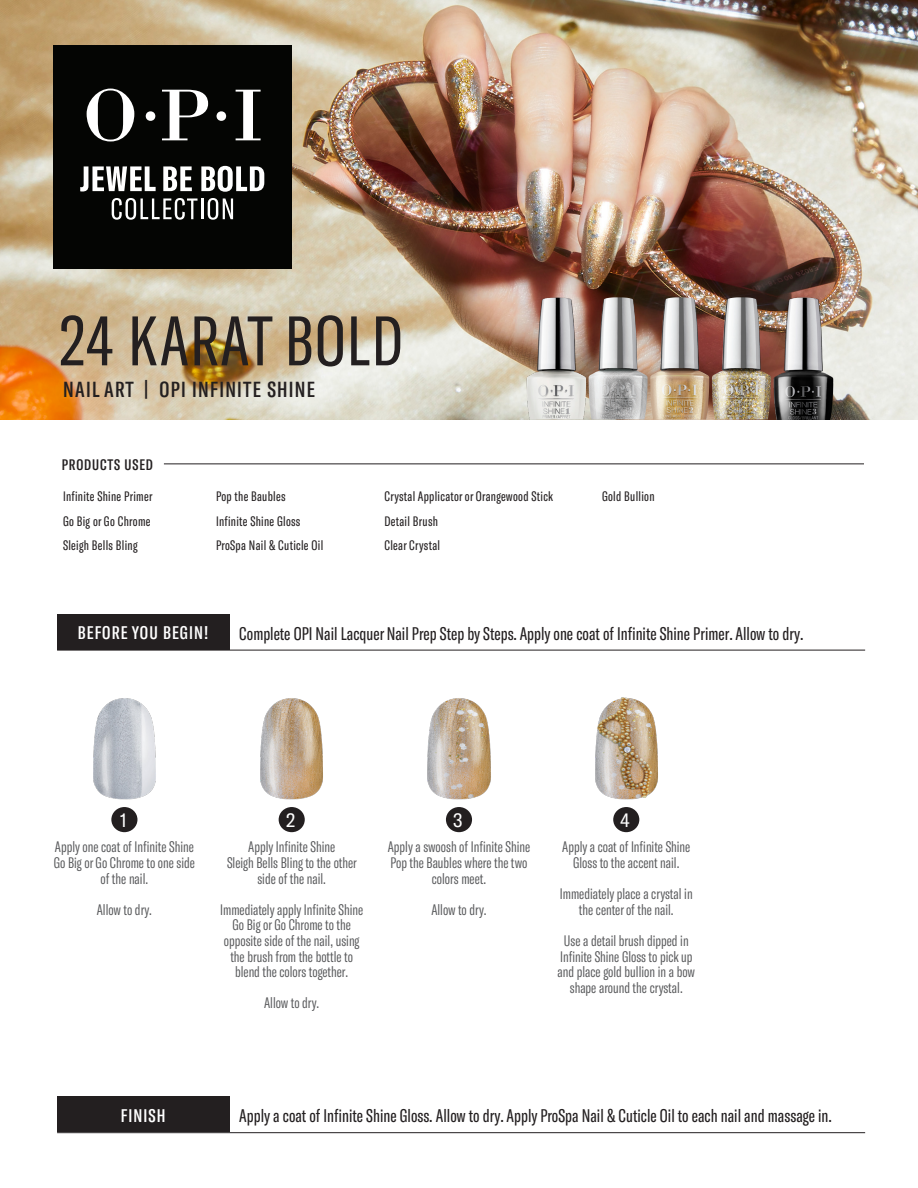
<style>
.page{position:relative;width:918px;height:1188px;background:#fff}
.page>*{position:absolute;margin:0;border:0;box-sizing:border-box;transform-origin:0 0}
.t1{font:extra-condensed 68.85px "GT America";letter-spacing:.02em;color:#231f20}
.t2{font:500 extra-condensed 21.45px "GT America";letter-spacing:.06em;color:#231f20}
.t3{font:condensed 19.5px "GT America";color:#fff}
.t4{font:extra-condensed 18px "GT America";color:#231f20}
.t5{font:500 extra-condensed 18px "GT America";letter-spacing:.06em;color:#fff}
.t6{font:300 extra-condensed 15px/15.6px "GT America";color:#57585a;text-align:center}
.t7{font:500 extra-condensed 15px "GT America";letter-spacing:.06em;color:#231f20}
.t8{font:extra-condensed 13.5px "GT America";letter-spacing:.02em;color:#231f20}
</style>
<div class="page">
<img style="left:0;top:0;width:918px;height:420px">
<img style="left:93px;top:698px;width:63px;height:122px">
<div style="left:111px;top:807px;width:26px;height:25px;background:#231f20;border-radius:50%"></div>
<img style="left:260px;top:698px;width:63px;height:122px">
<div style="left:279px;top:807px;width:26px;height:25px;background:#231f20;border-radius:50%"></div>
<img style="left:427px;top:698px;width:64px;height:122px">
<div style="left:446px;top:807px;width:26px;height:25px;background:#231f20;border-radius:50%"></div>
<img style="left:595px;top:697px;width:63px;height:123px">
<div style="left:613px;top:807px;width:26px;height:25px;background:#231f20;border-radius:50%"></div>
<div style="left:57px;top:614px;width:172px;height:36px;background:#231f20"></div>
<hr style="left:57px;top:650px;width:808px;height:1px;background:#231f20">
<hr style="left:164px;top:464px;width:700px;height:1px;background:#231f20">
<div style="left:57px;top:1096px;width:172px;height:36px;background:#231f20"></div>
<hr style="left:57px;top:1132px;width:808px;height:1px;background:#231f20">
<div style="left:53px;top:45px;width:239px;height:224px;background:#040503"></div>
<svg style="left:80px;top:166px;width:76px;height:26px"></svg>
<svg style="left:163px;top:166px;width:29px;height:25px"></svg>
<svg style="left:201px;top:166px;width:63px;height:26px"></svg>
<svg style="left:112px;top:198px;width:86px;height:22px"></svg>
<hr style="left:201px;top:198px;width:2px;height:21px;background:#fff">
<svg style="left:208px;top:198px;width:25px;height:22px"></svg>
<svg style="left:87px;top:89px;width:174px;height:52px"></svg>
<img style="left:771px;top:298px;width:67px;height:122px">
<img style="left:616px;top:297px;width:32px;height:123px">
<img style="left:650px;top:297px;width:59px;height:123px">
<img style="left:712px;top:297px;width:59px;height:123px">
<img style="left:497px;top:297px;width:119px;height:123px">
<p class="t1" style="left:59px;top:301px;width:345px">24 KARAT BOLD</p>
<p class="t2" style="left:63px;top:377px;width:253px">NAIL ART | OPI INFINITE SHINE</p>
<p class="t7" style="left:62px;top:455px;width:93px">PRODUCTS USED</p>
<p class="t8" style="left:63px;top:489px;width:91px">Infinite Shine Primer</p>
<p class="t8" style="left:63px;top:513px;width:89px">Go Big or Go Chrome</p>
<p class="t8" style="left:63px;top:538px;width:76px">Sleigh Bells Bling</p>
<p class="t8" style="left:216px;top:489px;width:71px">Pop the Baubles</p>
<p class="t8" style="left:216px;top:513px;width:86px">Infinite Shine Gloss</p>
<p class="t8" style="left:216px;top:538px;width:109px">ProSpa Nail &amp; Cuticle Oil</p>
<p class="t8" style="left:384px;top:489px;width:170px">Crystal Applicator or Orangewood Stick</p>
<p class="t8" style="left:384px;top:513px;width:55px">Detail Brush</p>
<p class="t8" style="left:384px;top:538px;width:57px">Clear Crystal</p>
<p class="t8" style="left:602px;top:489px;width:54px">Gold Bullion</p>
<p class="t5" style="left:78px;top:623px;width:132px">BEFORE YOU BEGIN!</p>
<p class="t4" style="left:239px;top:623px;width:566px">Complete OPI Nail Lacquer Nail Prep Step by Steps. Apply one coat of Infinite Shine Primer. Allow to dry.</p>
<p class="t3" style="left:120px;top:808px;width:8px">1</p>
<p class="t6" style="left:54px;top:839px;width:143px">Apply one coat of Infinite Shine<br>Go Big or Go Chrome to one side of the nail.</p>
<p class="t6" style="left:97px;top:902px;width:57px">Allow to dry.</p>
<p class="t3" style="left:286px;top:808px;width:11px">2</p>
<p class="t6" style="left:248px;top:839px;width:88px">Apply Infinite Shine</p>
<p class="t6" style="left:227px;top:855px;width:131px">Sleigh Bells Bling to the other side of the nail.</p>
<p class="t6" style="left:220px;top:902px;width:145px">Immediately apply Infinite Shine<br>Go Big or Go Chrome to the opposite side of the nail, using the brush from the bottle to blend the colors together.</p>
<p class="t6" style="left:264px;top:995px;width:57px">Allow to dry.</p>
<p class="t3" style="left:453px;top:808px;width:11px">3</p>
<p class="t6" style="left:388px;top:839px;width:144px">Apply a swoosh of Infinite Shine<br>Pop the Baubles where the two colors meet.</p>
<p class="t6" style="left:431px;top:902px;width:57px">Allow to dry.</p>
<p class="t3" style="left:621px;top:808px;width:11px">4</p>
<p class="t6" style="left:562px;top:839px;width:130px">Apply a coat of Infinite Shine<br>Gloss to the accent nail.</p>
<p class="t6" style="left:560px;top:886px;width:134px">Immediately place a crystal in the center of the nail.</p>
<p class="t6" style="left:558px;top:933px;width:139px">Use a detail brush dipped in<br>Infinite Shine Gloss to pick up and place gold bullion in a bow shape around the crystal.</p>
<p class="t5" style="left:121px;top:1105px;width:46px">FINISH</p>
<p class="t4" style="left:239px;top:1106px;width:594px">Apply a coat of Infinite Shine Gloss. Allow to dry. Apply ProSpa Nail &amp; Cuticle Oil to each nail and massage in.</p>
</div>
